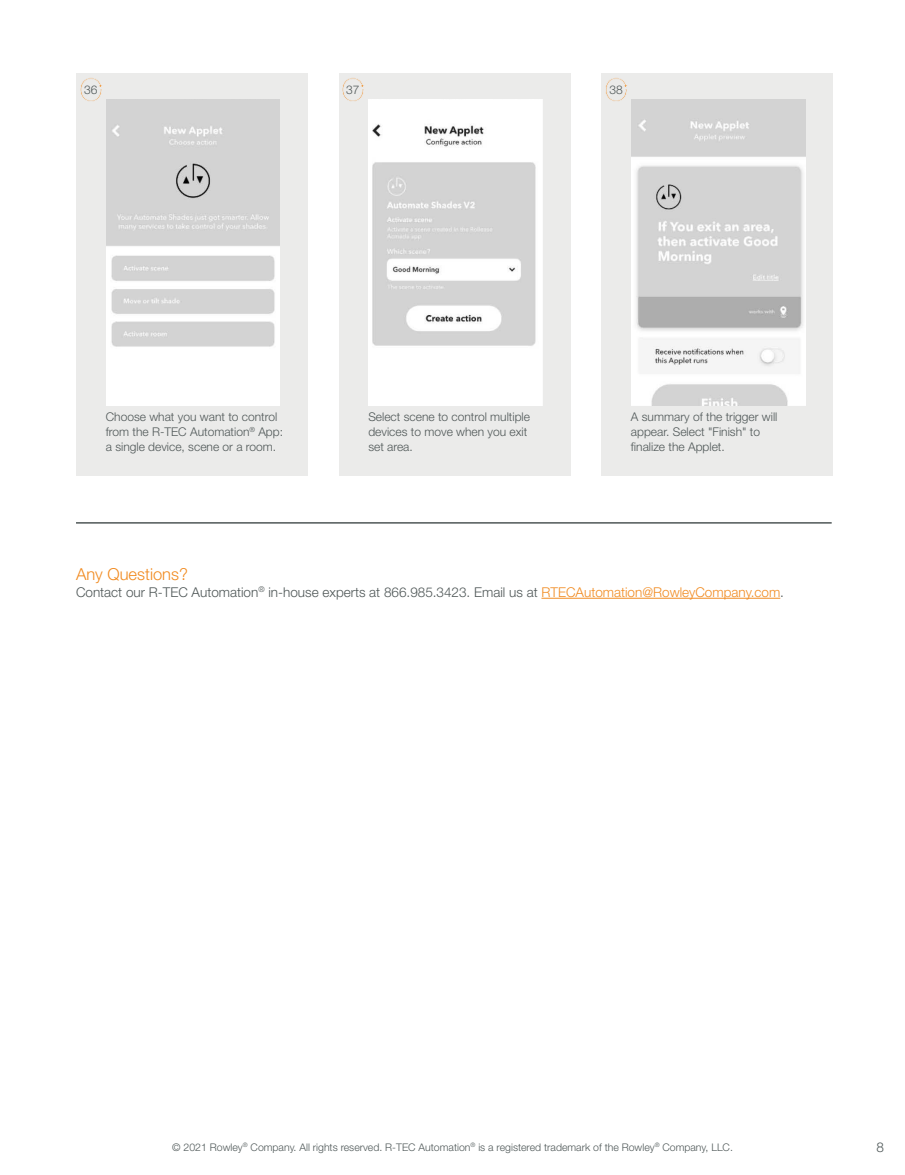
<style>
.page{position:relative;width:905px;height:1175px;background:#fff}
.page>*{position:absolute;margin:0;border:0;box-sizing:border-box;transform-origin:0 0}
.t1{font:300 16.5px "Helvetica Neue LT Pro";color:#f18b21}
.t2{font:300 13.5px "Helvetica Neue LT Pro";color:#4f5757}
.t3{font:300 13.5px "Helvetica Neue LT Pro";color:#4f5858}
.t4{font:300 12px/15px "Helvetica Neue LT Pro";color:#4f5757}
.t5{font:300 10.5px "Helvetica Neue LT Pro";color:#4f5858}
.s1{color:#f18b21}
</style>
<div class="page">
<hr style="left:541px;top:598px;width:239px;height:1px;background:#f18b21">
<hr style="left:76px;top:522px;width:755px;height:1px;background:#4f5757">
<div style="left:76px;top:74px;width:232px;height:402px;background:#ebebea"></div>
<div style="left:601px;top:74px;width:232px;height:402px;background:#ebebea"></div>
<div style="left:339px;top:74px;width:231px;height:402px;background:#ebebea"></div>
<svg style="left:80px;top:77px;width:22px;height:25px"></svg>
<svg style="left:342px;top:77px;width:22px;height:25px"></svg>
<svg style="left:605px;top:77px;width:22px;height:25px"></svg>
<img style="left:106px;top:99px;width:174px;height:306px">
<img style="left:368px;top:99px;width:174px;height:306px">
<img style="left:632px;top:99px;width:173px;height:306px">
<p class="t4" style="left:84px;top:82px;width:15px">36</p>
<p class="t4" style="left:346px;top:82px;width:15px">37</p>
<p class="t4" style="left:609px;top:82px;width:15px">38</p>
<p class="t4" style="left:106px;top:409px;width:179px">Choose what you want to control from the R-TEC Automation<sup>®</sup> App: a single device, scene or a room.</p>
<p class="t4" style="left:631px;top:409px;width:148px">A summary of the trigger will appear. Select "Finish" to finalize the Applet.</p>
<p class="t4" style="left:368px;top:409px;width:163px">Select scene to control multiple devices to move when you exit set area.</p>
<h1 class="t1" style="left:76px;top:564px;width:113px">Any Questions?</h1>
<p class="t2" style="left:76px;top:584px;width:709px">Contact our R-TEC Automation<sup>®</sup> in-house experts at 866.985.3423. Email us at <span class="s1">RTECAutomation@RowleyCompany.com</span>.</p>
<p class="t5" style="left:172px;top:1140px;width:562px">© 2021 Rowley<sup>®</sup> Company. All rights reserved. R-TEC Automation<sup>®</sup> is a registered trademark of the Rowley<sup>®</sup> Company, LLC.</p>
<p class="t3" style="left:876px;top:1138px;width:9px">8</p>
</div>
